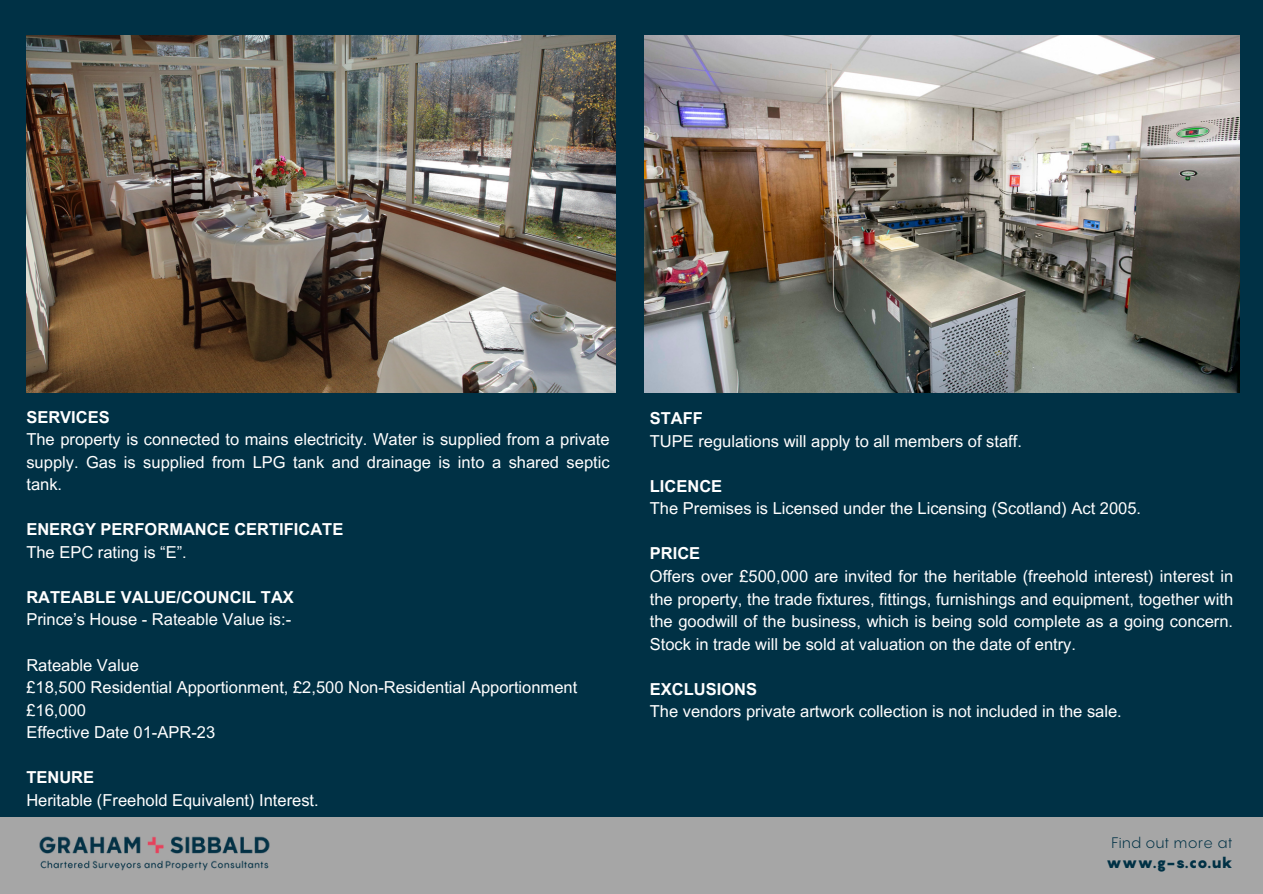
<style>
.page{position:relative;width:1263px;height:894px;background:#fff}
.page>*{position:absolute;margin:0;border:0;box-sizing:border-box;transform-origin:0 0}
.t1{font:16.5px/22.5px "Arial MT Pro";color:#fff;text-align:justify}
.t2{font:700 16.5px "Arial MT Pro";color:#fff}
.t3{font:15px "Pangram";color:#003145}
.t4{font:900 15px "Pangram";color:#003145}
</style>
<div class="page">
<div style="left:0;top:0;width:1263px;height:893px;background:#003145"></div>
<img style="left:26px;top:35px;width:590px;height:357px">
<img style="left:644px;top:35px;width:595px;height:357px">
<div style="left:0;top:817px;width:1263px;height:76px;background:#a6a6a6"></div>
<img style="left:39px;top:836px;width:231px;height:35px">
<p class="t2" style="left:26px;top:410px;width:85px">SERVICES</p>
<p class="t1" style="left:26px;top:430px;width:585px">The property is connected to mains electricity. Water is supplied from a private supply. Gas is supplied from LPG tank and drainage is into a shared septic tank.</p>
<p class="t2" style="left:26px;top:523px;width:318px">ENERGY PERFORMANCE CERTIFICATE</p>
<p class="t1" style="left:26px;top:542px;width:162px">The EPC rating is “E”.</p>
<p class="t2" style="left:26px;top:590px;width:269px">RATEABLE VALUE/COUNCIL TAX</p>
<p class="t1" style="left:26px;top:610px;width:266px">Prince’s House - Rateable Value is:-</p>
<p class="t1" style="left:26px;top:655px;width:114px">Rateable Value</p>
<p class="t1" style="left:26px;top:677px;width:552px">£18,500 Residential Apportionment, £2,500 Non-Residential Apportionment</p>
<p class="t1" style="left:26px;top:700px;width:61px">£16,000</p>
<p class="t1" style="left:26px;top:722px;width:190px">Effective Date 01-APR-23</p>
<p class="t2" style="left:26px;top:770px;width:69px">TENURE</p>
<p class="t1" style="left:26px;top:790px;width:294px">Heritable (Freehold Equivalent) Interest.</p>
<p class="t2" style="left:650px;top:412px;width:55px">STAFF</p>
<p class="t1" style="left:650px;top:432px;width:374px">TUPE regulations will apply to all members of staff.</p>
<p class="t2" style="left:650px;top:480px;width:74px">LICENCE</p>
<p class="t1" style="left:650px;top:499px;width:493px">The Premises is Licensed under the Licensing (Scotland) Act 2005.</p>
<p class="t2" style="left:650px;top:547px;width:52px">PRICE</p>
<p class="t1" style="left:650px;top:567px;width:585px">Offers over £500,000 are invited for the heritable (freehold interest) interest in the property, the trade fixtures, fittings, furnishings and equipment, together with the goodwill of the business, which is being sold complete as a going concern.<br>Stock in trade will be sold at valuation on the date of entry.</p>
<p class="t2" style="left:650px;top:682px;width:109px">EXCLUSIONS</p>
<p class="t1" style="left:650px;top:702px;width:473px">The vendors private artwork collection is not included in the sale.</p>
<p class="t3" style="left:1111px;top:832px;width:123px">Find out more at</p>
<p class="t4" style="left:1106px;top:853px;width:128px">www.g-s.co.uk</p>
</div>
